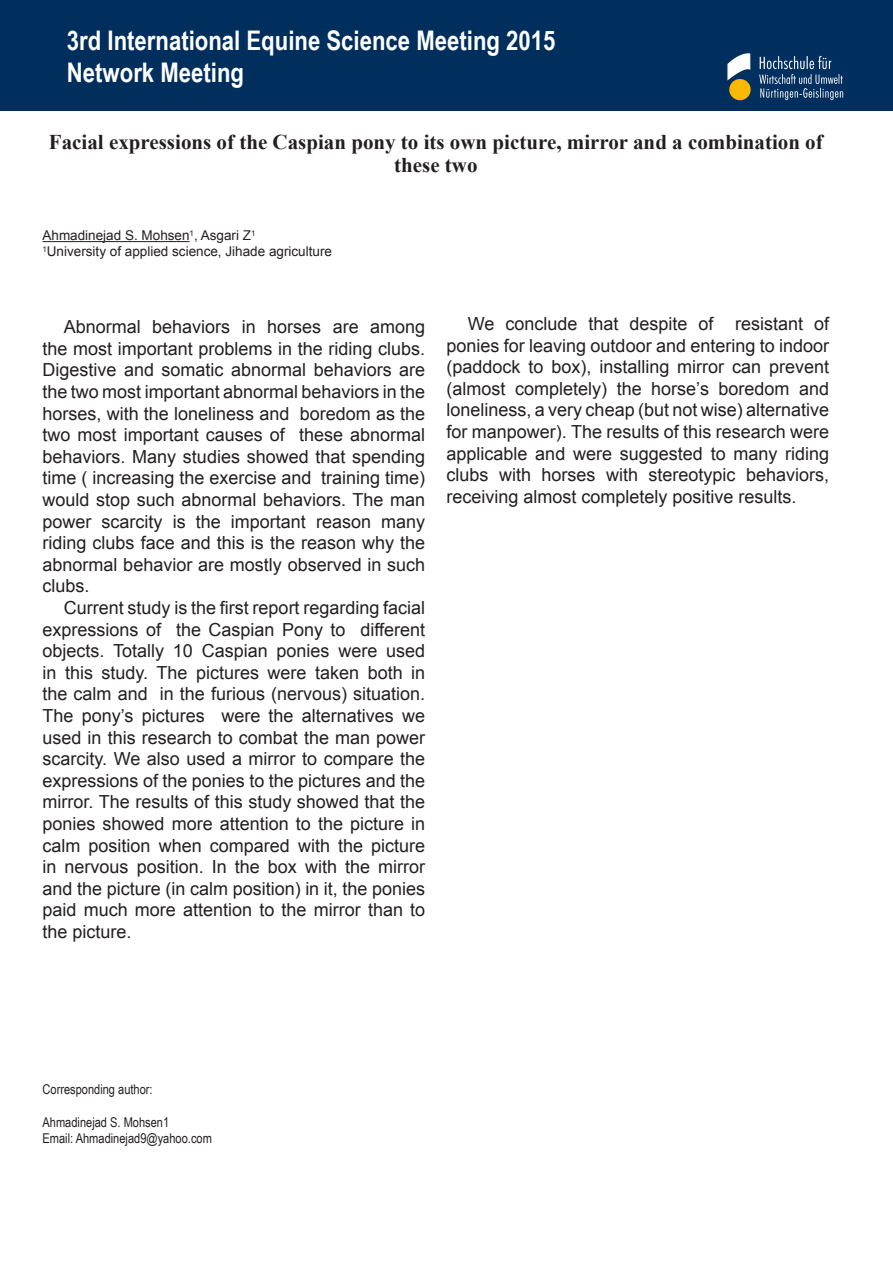
<style>
.page{position:relative;width:893px;height:1263px;background:#fff}
.page>*{position:absolute;margin:0;border:0;box-sizing:border-box;transform-origin:0 0}
.t1{font:700 27px/32.4px "Arial Narrow";color:#fff}
.t2{font:700 21px/23.1px "Times New Roman";color:#231f20;text-align:center}
.t3{font:18px/21.6px "Arial";color:#231f20;text-align:justify}
.Autors{font:13.5px "Arial";color:#231f20}
.Kontaktdaten{font:13.5px "Arial Narrow";color:#231f20}
</style>
<div class="page">
<div style="left:0;top:0;width:893px;height:111px;background:#002f5d"></div>
<img style="left:717px;top:4px;width:131px;height:106px">
<hr style="left:43px;top:241px;width:147px;height:1px;background:#231f20">
<h1 class="t1" style="left:67px;top:23px;width:490px">3rd International Equine Science Meeting 2015<br>Network Meeting</h1>
<p class="t2" style="left:49px;top:130px;width:775px">Facial expressions of the Caspian pony to its own picture, mirror and a combination of these two</p>
<p class="Autors" style="left:43px;top:227px;width:214px">Ahmadinejad S. Mohsen<sup>1</sup>, Asgari Z<sup>1</sup></p>
<p class="Autors" style="left:43px;top:243px;width:291px"><sup>1</sup>University of applied science, Jihade agriculture</p>
<p class="t3" style="left:43px;top:316px;width:384px;text-indent:21px">Abnormal behaviors in horses are among the most important problems in the riding clubs.<br>Digestive and somatic abnormal behaviors are the two most important abnormal behaviors in the horses, with the loneliness and boredom as the two most important causes of these abnormal behaviors. Many studies showed that spending time ( increasing the exercise and training time) would stop such abnormal behaviors. The man power scarcity is the important reason many riding clubs face and this is the reason why the abnormal behavior are mostly observed in such clubs.</p>
<p class="t3" style="left:43px;top:597px;width:384px;text-indent:21px">Current study is the first report regarding facial expressions of the Caspian Pony to different objects. Totally 10 Caspian ponies were used in this study. The pictures were taken both in the calm and in the furious (nervous) situation.<br>The pony’s pictures were the alternatives we used in this research to combat the man power scarcity. We also used a mirror to compare the expressions of the ponies to the pictures and the mirror. The results of this study showed that the ponies showed more attention to the picture in calm position when compared with the picture in nervous position. In the box with the mirror and the picture (in calm position) in it, the ponies paid much more attention to the mirror than to the picture.</p>
<p class="t3" style="left:446px;top:313px;width:384px;text-indent:21px">We conclude that despite of resistant of ponies for leaving outdoor and entering to indoor (paddock to box), installing mirror can prevent (almost completely) the horse’s boredom and loneliness, a very cheap (but not wise) alternative for manpower). The results of this research were applicable and were suggested to many riding clubs with horses with stereotypic behaviors, receiving almost completely positive results.</p>
<p class="Kontaktdaten" style="left:43px;top:1079px;width:112px">Corresponding author:</p>
<p class="Kontaktdaten" style="left:43px;top:1112px;width:128px">Ahmadinejad S. Mohsen1</p>
<p class="Kontaktdaten" style="left:43px;top:1128px;width:171px">Email: Ahmadinejad9@yahoo.com</p>
</div>
